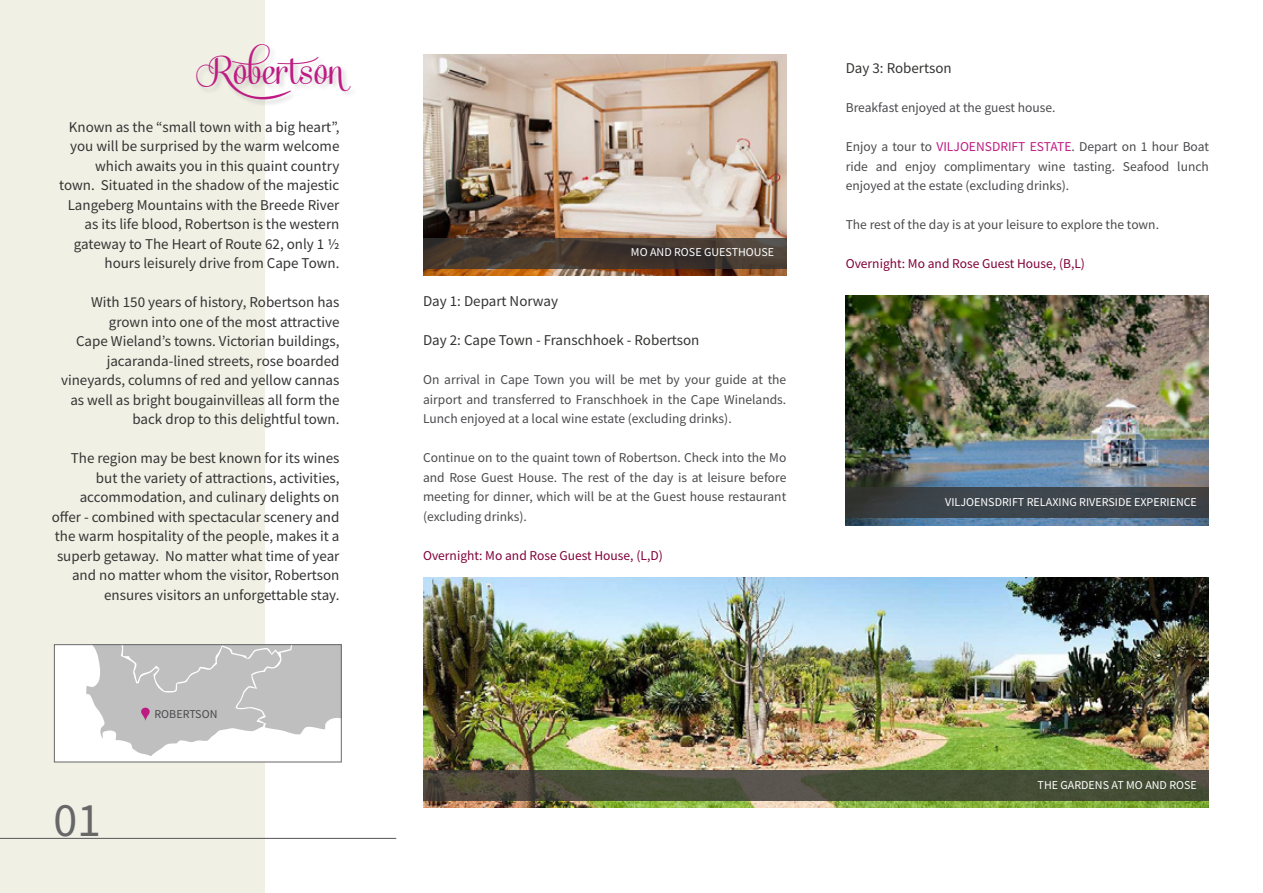
<style>
.page{position:relative;width:1263px;height:893px;background:#fff}
.page>*{position:absolute;margin:0;border:0;box-sizing:border-box;transform-origin:0 0}
.t1{font:48px "Source Sans Pro";color:#666767}
.t2{font:30px "Taiga";color:#be1b82}
.t3{font:15px/19.5px "Source Sans Pro";color:#343433;text-align:right}
.t4{font:13.5px/19.5px "Source Sans Pro";color:#4a4a4d;text-align:justify}
.t5{font:13.5px "Source Sans Pro";color:#80003a}
.t6{font:12px "Source Sans Pro";color:#fff}
.t7{font:12px "Source Sans Pro";color:#4a4a4d}
.s1{color:#be1b82}
</style>
<div class="page">
<div style="left:0;top:0;width:264px;height:893px;background:#f0f0e5"></div>
<div style="left:195px;top:44px;width:162px;height:63px;background:#000;opacity:.15"></div>
<div style="left:54px;top:645px;width:287px;height:117px;background:#fff"></div>
<div style="left:54px;top:644px;width:288px;height:118px;border:1px solid #666767"></div>
<svg style="left:54px;top:645px;width:287px;height:111px"></svg>
<hr style="left:0;top:838px;width:396px;height:1px;background:#666767">
<img style="left:423px;top:54px;width:363px;height:221px">
<svg style="left:423px;top:238px;width:363px;height:30px;background:#443930"></svg>
<img style="left:423px;top:577px;width:786px;height:230px">
<img style="left:846px;top:295px;width:363px;height:230px">
<svg style="left:846px;top:488px;width:363px;height:30px;background:#3c4247"></svg>
<svg style="left:423px;top:771px;width:786px;height:30px;background:#494d3a"></svg>
<h2 class="t2" style="left:209px;top:57px;width:136px">Robertson</h2>
<p class="t3" style="left:59px;top:117px;width:282px">Known as the “small town with a big heart”, you will be surprised by the warm welcome which awaits you in this quaint country town. Situated in the shadow of the majestic Langeberg Mountains with the Breede River as its life blood, Robertson is the western gateway to The Heart of Route 62, only 1 ½ hours leisurely drive from Cape Town.</p>
<p class="t3" style="left:61px;top:292px;width:280px">With 150 years of history, Robertson has grown into one of the most attractive<br>Cape Wieland’s towns. Victorian buildings, jacaranda-lined streets, rose boarded vineyards, columns of red and yellow cannas as well as bright bougainvilleas all form the back drop to this delightful town.</p>
<p class="t3" style="left:52px;top:448px;width:289px">The region may be best known for its wines but the variety of attractions, activities, accommodation, and culinary delights on offer - combined with spectacular scenery and the warm hospitality of the people, makes it a superb getaway. No matter what time of year and no matter whom the visitor, Robertson ensures visitors an unforgettable stay.</p>
<h1 class="t1" style="left:53px;top:789px;width:49px">01</h1>
<p class="t7" style="left:154px;top:706px;width:64px">ROBERTSON</p>
<p class="t6" style="left:631px;top:245px;width:145px">MO AND ROSE GUESTHOUSE</p>
<p class="t3" style="left:423px;top:291px;width:137px">Day 1: Depart Norway</p>
<p class="t3" style="left:423px;top:330px;width:278px">Day 2: Cape Town - Franschhoek - Robertson</p>
<p class="t4" style="left:423px;top:370px;width:365px">On arrival in Cape Town you will be met by your guide at the airport and transferred to Franschhoek in the Cape Winelands.<br>Lunch enjoyed at a local wine estate (excluding drinks).</p>
<p class="t4" style="left:423px;top:448px;width:365px">Continue on to the quaint town of Robertson. Check into the Mo and Rose Guest House. The rest of the day is at leisure before meeting for dinner, which will be at the Guest house restaurant (excluding drinks).</p>
<p class="t5" style="left:423px;top:547px;width:241px">Overnight: Mo and Rose Guest House, (L,D)</p>
<p class="t3" style="left:846px;top:58px;width:107px">Day 3: Robertson</p>
<p class="t4" style="left:846px;top:98px;width:211px">Breakfast enjoyed at the guest house.</p>
<p class="t4" style="left:846px;top:137px;width:365px">Enjoy a tour to <span class="s1">VILJOENSDRIFT ESTATE</span>. Depart on 1 hour Boat ride and enjoy complimentary wine tasting. Seafood lunch enjoyed at the estate (excluding drinks).</p>
<p class="t4" style="left:846px;top:215px;width:315px">The rest of the day is at your leisure to explore the town.</p>
<p class="t5" style="left:846px;top:255px;width:241px">Overnight: Mo and Rose Guest House, (B,L)</p>
<p class="t6" style="left:945px;top:494px;width:253px">VILJOENSDRIFT RELAXING RIVERSIDE EXPERIENCE</p>
<p class="t6" style="left:1037px;top:777px;width:161px">THE GARDENS AT MO AND ROSE</p>
</div>
